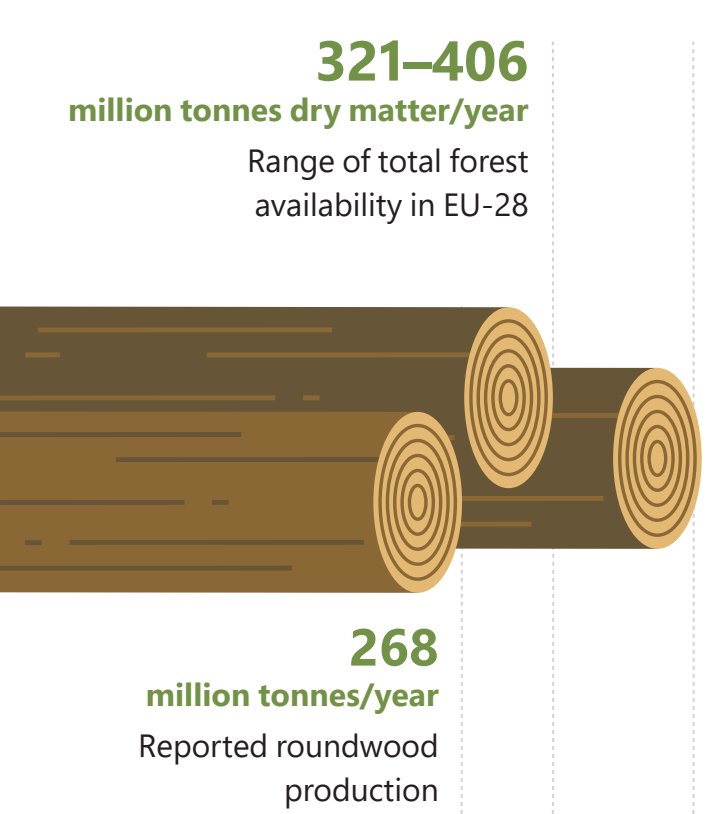
<style>
.page{position:relative;width:712px;height:814px;background:#fff}
.page>*{position:absolute;margin:0;border:0;box-sizing:border-box;transform-origin:0 0}
.t1{font:700 56px "Segoe Pro";color:#729347}
.t2{font:700 52px "Segoe Pro";color:#729347}
.t3{font:32px/44px "Segoe Pro";color:#231f20}
.t4{font:700 32px "Segoe Pro";color:#729347}
</style>
<div class="page">
<svg style="left:459px;top:548px;width:4px;height:265px"></svg>
<svg style="left:551px;top:41px;width:4px;height:772px"></svg>
<svg style="left:691px;top:41px;width:4px;height:772px"></svg>
<div style="left:0;top:367px;width:657px;height:181px;background:#665637"></div>
<div style="left:237px;top:521px;width:294px;height:5px;background:#8a6836"></div>
<div style="left:309px;top:495px;width:294px;height:5px;background:#8a6836"></div>
<div style="left:356px;top:413px;width:293px;height:5px;background:#8a6836"></div>
<svg style="left:613px;top:368px;width:89px;height:180px;background:#d0a765"></svg>
<div style="left:618px;top:379px;width:79px;height:157px;border:3px solid #8a6836;border-radius:50%"></div>
<div style="left:625px;top:394px;width:64px;height:127px;border:3px solid #8a6836;border-radius:50%"></div>
<div style="left:633px;top:409px;width:49px;height:97px;border:3px solid #8a6836;border-radius:50%"></div>
<div style="left:640px;top:424px;width:35px;height:67px;border:3px solid #8a6836;border-radius:50%"></div>
<div style="left:647px;top:439px;width:20px;height:37px;border:3px solid #8a6836;border-radius:50%"></div>
<div style="left:0;top:306px;width:508px;height:182px;background:#665637"></div>
<div style="left:161px;top:435px;width:293px;height:5px;background:#8a6836"></div>
<div style="left:207px;top:352px;width:294px;height:5px;background:#8a6836"></div>
<div style="left:38px;top:327px;width:294px;height:5px;background:#8a6836"></div>
<div style="left:0;top:395px;width:275px;height:5px;background:#8a6836"></div>
<div style="left:303px;top:395px;width:16px;height:5px;background:#8a6836"></div>
<div style="left:25px;top:352px;width:35px;height:5px;background:#8a6836"></div>
<svg style="left:464px;top:307px;width:89px;height:181px;background:#d0a765"></svg>
<div style="left:469px;top:319px;width:79px;height:157px;border:3px solid #8a6836;border-radius:50%"></div>
<div style="left:476px;top:334px;width:64px;height:127px;border:3px solid #8a6836;border-radius:50%"></div>
<div style="left:484px;top:349px;width:49px;height:97px;border:3px solid #8a6836;border-radius:50%"></div>
<div style="left:491px;top:364px;width:35px;height:67px;border:3px solid #8a6836;border-radius:50%"></div>
<div style="left:498px;top:379px;width:20px;height:37px;border:3px solid #8a6836;border-radius:50%"></div>
<div style="left:0;top:411px;width:418px;height:181px;background:#8a6836"></div>
<div style="left:0;top:565px;width:292px;height:5px;background:#665637"></div>
<div style="left:70px;top:539px;width:294px;height:5px;background:#665637"></div>
<div style="left:116px;top:457px;width:294px;height:5px;background:#665637"></div>
<div style="left:0;top:432px;width:241px;height:5px;background:#665637"></div>
<div style="left:0;top:499px;width:184px;height:5px;background:#665637"></div>
<div style="left:212px;top:499px;width:17px;height:5px;background:#665637"></div>
<div style="left:25px;top:540px;width:17px;height:5px;background:#665637"></div>
<svg style="left:373px;top:411px;width:89px;height:181px;background:#cfa664"></svg>
<div style="left:378px;top:423px;width:79px;height:157px;border:3px solid #8a6836;border-radius:50%"></div>
<div style="left:386px;top:438px;width:64px;height:127px;border:3px solid #8a6836;border-radius:50%"></div>
<div style="left:393px;top:453px;width:49px;height:97px;border:3px solid #8a6836;border-radius:50%"></div>
<div style="left:400px;top:468px;width:35px;height:67px;border:3px solid #8a6836;border-radius:50%"></div>
<div style="left:408px;top:483px;width:20px;height:37px;border:3px solid #8a6836;border-radius:50%"></div>
<h1 class="t1" style="left:314px;top:21px;width:216px">321–406</h1>
<p class="t4" style="left:68px;top:86px;width:462px">million tonnes dry matter/year</p>
<p class="t3" style="left:247px;top:137px;width:283px">Range of total forest availability in EU-28</p>
<h2 class="t2" style="left:349px;top:610px;width:91px">268</h2>
<p class="t4" style="left:146px;top:671px;width:294px">million tonnes/year</p>
<p class="t3" style="left:138px;top:722px;width:302px;text-align:right">Reported roundwood production</p>
</div>
